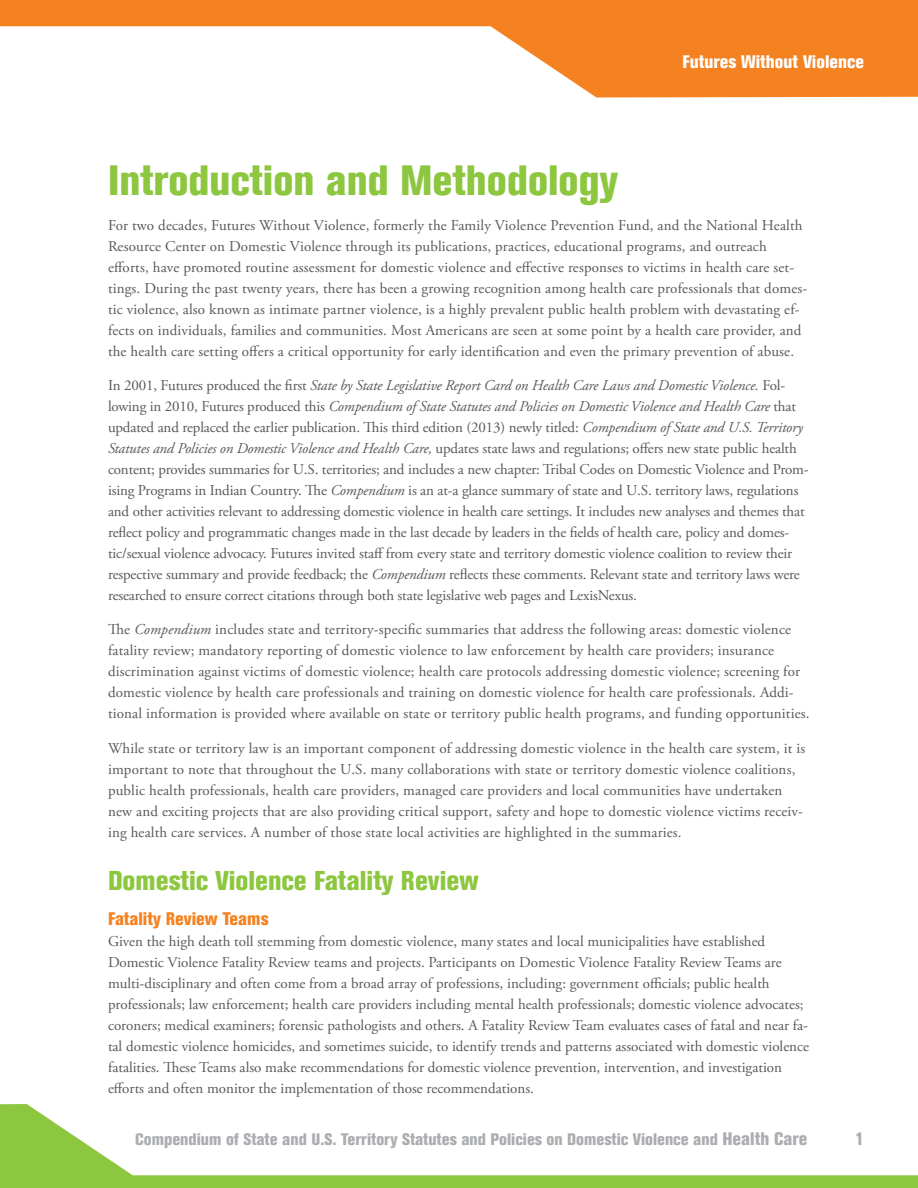
<style>
.page{position:relative;width:918px;height:1188px;background:#fff}
.page>*{position:absolute;margin:0;border:0;box-sizing:border-box;transform-origin:0 0}
.t1{font:800 condensed 42px "Akzidenz Grotesk BE";color:#8dc63f}
.t2{font:800 condensed 27px "Akzidenz Grotesk BE";color:#8dc63f}
.t3{font:800 condensed 18px "Akzidenz Grotesk BE";color:#fff}
.t4{font:800 condensed 18px "Akzidenz Grotesk BE";color:#f58220}
.t5{font:800 condensed 18px "Akzidenz Grotesk BE";color:#abadb0}
.t6{font:800 condensed 16.5px "Akzidenz Grotesk BE";color:#abadb0}
.t7{font:15px/21px "Adobe Garamond Pro";color:#58595b}
.s1{font-style:italic}
.s2{font-size:18px}
</style>
<div class="page">
<svg style="left:0;top:0;width:918px;height:98px;fill:#f58220"></svg>
<svg style="left:0;top:1104px;width:918px;height:84px"></svg>
<p class="t3" style="left:683px;top:51px;width:183px">Futures Without Violence</p>
<h1 class="t1" style="left:108px;top:156px;width:512px">Introduction and Methodology</h1>
<p class="t7" style="left:108px;top:215px;width:701px">For two decades, Futures Without Violence, formerly the Family Violence Prevention Fund, and the National Health Resource Center on Domestic Violence through its publications, practices, educational programs, and outreach efforts, have promoted routine assessment for domestic violence and effective responses to victims in health care set&shy;tings. During the past twenty years, there has been a growing recognition among health care professionals that domes&shy;tic violence, also known as intimate partner violence, is a highly prevalent public health problem with devastating ef&shy;fects on individuals, families and communities. Most Americans are seen at some point by a health care provider, and the health care setting offers a critical opportunity for early identification and even the primary prevention of abuse.</p>
<p class="t7" style="left:108px;top:375px;width:702px">In 2001, Futures produced the first <span class="s1">State by State Legislative Report Card on Health Care Laws and Domestic Violence.</span> Fol&shy;lowing in 2010, Futures produced this <span class="s1">Compendium of State Statutes and Policies on Domestic Violence and Health Care</span> that updated and replaced the earlier publication. This third edition (2013) newly titled: <span class="s1">Compendium of State and U.S. Territory Statutes and Policies on Domestic Violence and Health Care,</span> updates state laws and regulations; offers new state public health content; provides summaries for U.S. territories; and includes a new chapter: Tribal Codes on Domestic Violence and Prom&shy;ising Programs in Indian Country. The <span class="s1">Compendium</span> is an at-a glance summary of state and U.S. territory laws, regulations and other activities relevant to addressing domestic violence in health care settings. It includes new analyses and themes that reflect policy and programmatic changes made in the last decade by leaders in the fields of health care, policy and domes&shy;tic/sexual violence advocacy. Futures invited staff from every state and territory domestic violence coalition to review their respective summary and provide feedback; the <span class="s1">Compendium</span> reflects these comments. Relevant state and territory laws were researched to ensure correct citations through both state legislative web pages and LexisNexus.</p>
<p class="t7" style="left:108px;top:620px;width:703px">The <span class="s1">Compendium</span> includes state and territory-specific summaries that address the following areas: domestic violence fatality review; mandatory reporting of domestic violence to law enforcement by health care providers; insurance discrimination against victims of domestic violence; health care protocols addressing domestic violence; screening for domestic violence by health care professionals and training on domestic violence for health care professionals. Addi&shy;tional information is provided where available on state or territory public health programs, and funding opportunities.</p>
<p class="t7" style="left:108px;top:738px;width:699px">While state or territory law is an important component of addressing domestic violence in the health care system, it is important to note that throughout the U.S. many collaborations with state or territory domestic violence coalitions, public health professionals, health care providers, managed care providers and local communities have undertaken new and exciting projects that are also providing critical support, safety and hope to domestic violence victims receiv&shy;ing health care services. A number of those state local activities are highlighted in the summaries.</p>
<h2 class="t2" style="left:108px;top:865px;width:372px">Domestic Violence Fatality Review</h2>
<p class="t4" style="left:108px;top:908px;width:162px">Fatality Review Teams</p>
<p class="t7" style="left:108px;top:931px;width:703px">Given the high death toll stemming from domestic violence, many states and local municipalities have established Domestic Violence Fatality Review teams and projects. Participants on Domestic Violence Fatality Review Teams are multi-disciplinary and often come from a broad array of professions, including: government officials; public health professionals; law enforcement; health care providers including mental health professionals; domestic violence advocates; coroners; medical examiners; forensic pathologists and others. A Fatality Review Team evaluates cases of fatal and near fa&shy;tal domestic violence homicides, and sometimes suicide, to identify trends and patterns associated with domestic violence fatalities. These Teams also make recommendations for domestic violence prevention, intervention, and investigation efforts and often monitor the implementation of those recommendations.</p>
<p class="t6" style="left:135px;top:1129px;width:674px">Compendium of State and U.S. Territory Statutes and Policies on Domestic Violence and <span class="s2">Health Care</span></p>
<p class="t5" style="left:855px;top:1128px;width:10px">1</p>
</div>
